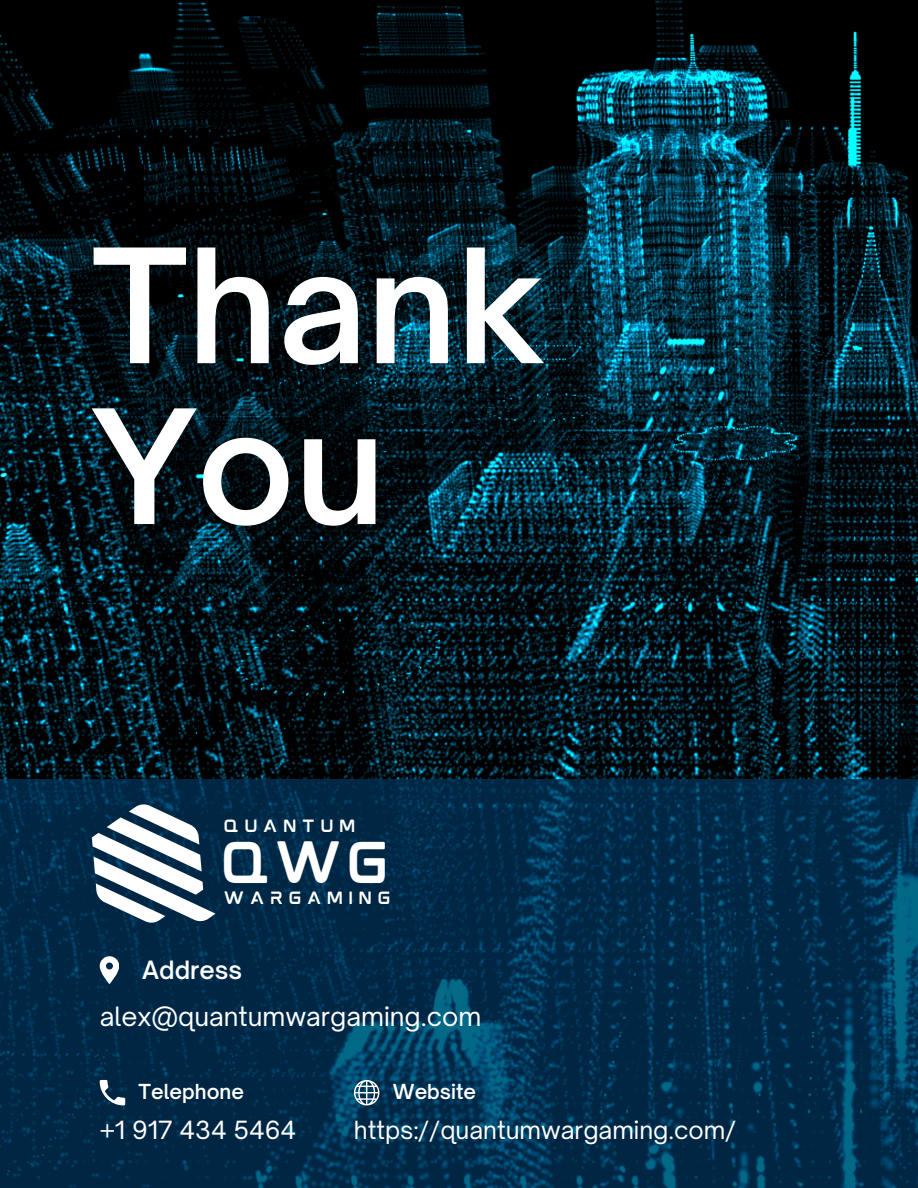
<style>
.page{position:relative;width:918px;height:1188px;background:#fff}
.page>*{position:absolute;margin:0;border:0;box-sizing:border-box;transform-origin:0 0}
.t1{font:600 151.65px/160.8px "Open Sauce One";color:#fff}
.t2{font:49.95px "mokotoglitch";color:#fff}
.t3{font:25.5px "Open Sauce One";color:#fff}
.t4{font:600 24.15px "Open Sauce One";color:#fff}
.t5{font:24px "Open Sauce One";color:#fff}
.t6{font:600 19.8px "Open Sauce One";color:#fff}
.t7{font:15.15px "mokotoglitch";letter-spacing:.305em;color:#fff}
</style>
<div class="page">
<img style="left:0;top:0;width:918px;height:779px">
<svg style="left:0;top:779px;width:918px;height:409px;fill:#002643"></svg>
<svg style="left:100px;top:956px;width:19px;height:28px"></svg>
<svg style="left:100px;top:1080px;width:25px;height:25px"></svg>
<svg style="left:354px;top:1080px;width:25px;height:25px"></svg>
<svg style="left:92px;top:804px;width:123px;height:119px"></svg>
<h1 class="t1" style="left:92px;top:225px;width:455px">Thank<br>You</h1>
<p class="t7" style="left:224px;top:820px;width:134px">QUANTUM</p>
<h2 class="t2" style="left:220px;top:845px;width:173px">QWG</h2>
<p class="t7" style="left:224px;top:892px;width:169px">WARGAMING</p>
<p class="t4" style="left:142px;top:954px;width:101px">Address</p>
<p class="t3" style="left:100px;top:1001px;width:383px">alex@quantumwargaming.com</p>
<p class="t6" style="left:139px;top:1079px;width:107px">Telephone</p>
<p class="t5" style="left:100px;top:1115px;width:198px">+1 917 434 5464</p>
<p class="t6" style="left:393px;top:1079px;width:85px">Website</p>
<p class="t5" style="left:354px;top:1115px;width:384px">https://quantumwargaming.com/</p>
</div>
